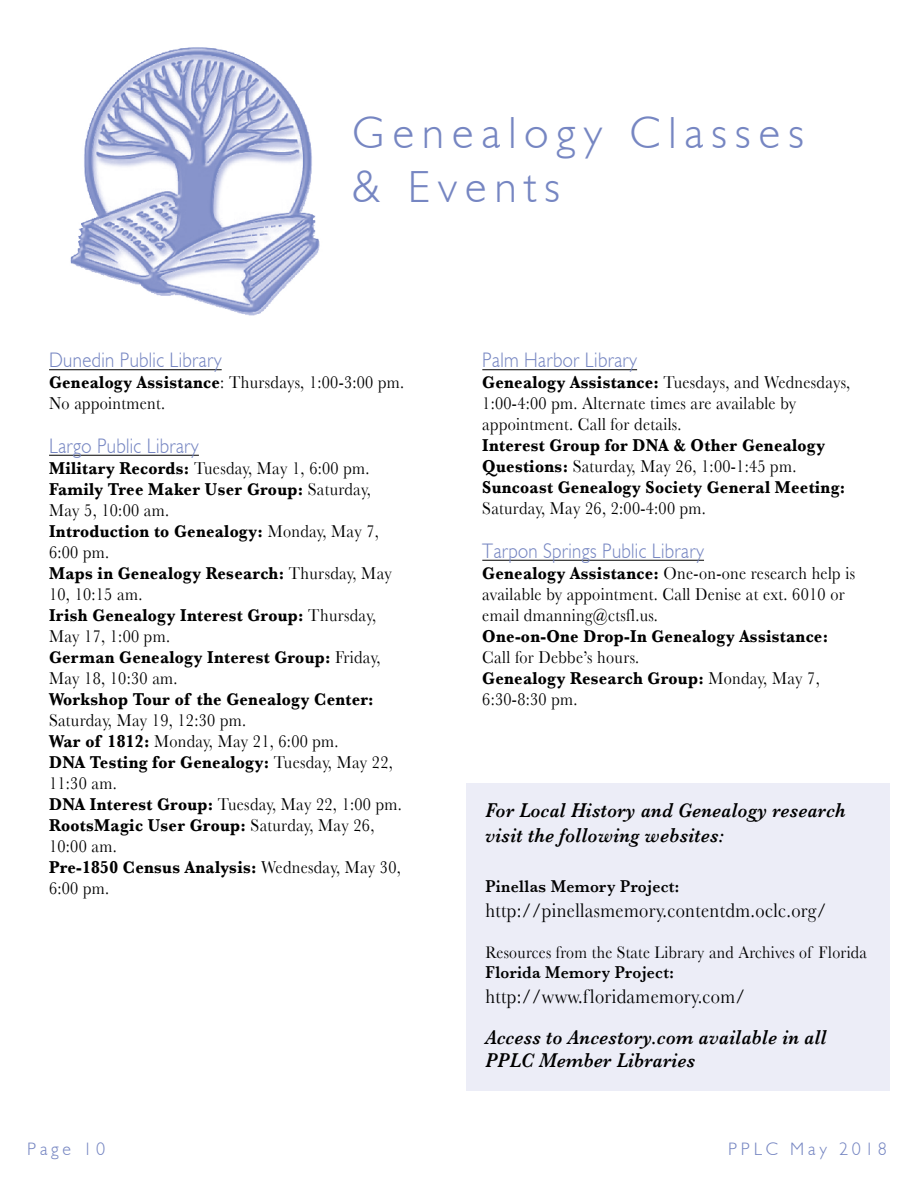
<style>
.page{position:relative;width:918px;height:1188px;background:#fff}
.page>*{position:absolute;margin:0;border:0;box-sizing:border-box;transform-origin:0 0}
.t1{font:300 45px/54px "Humanist 521 BT";letter-spacing:.18em;color:#7686c2}
.t2{font:300 21px "Humanist 521 BT";letter-spacing:.02em;color:#7686c2;scale:.9 1}
.t3{font:italic 600 20.4px/24.9px "Baskerville";letter-spacing:.02em;color:#000;scale:.9 1}
.t4{font:20.4px "Baskerville";letter-spacing:.02em;color:#000;scale:.9 1}
.t5{font:18px/21px "Baskerville";letter-spacing:.02em;color:#000;scale:.9 1}
.t6{font:700 18px/21px "Baskerville";letter-spacing:.02em;color:#000;scale:.9 1}
.t7{font:300 18px "Humanist 521 BT";letter-spacing:.21em;color:#7686c2}
.t8{font:17.55px "Baskerville";letter-spacing:.02em;color:#000;scale:.9 1}
.t9{font:600 17.55px "Baskerville";letter-spacing:.02em;color:#000;scale:.9 1}
.s1{font-weight:700}
.s2{font-weight:400}
</style>
<div class="page">
<img style="left:70px;top:47px;width:250px;height:269px">
<div style="left:466px;top:783px;width:424px;height:308px;background:#ecedf7"></div>
<hr style="left:49px;top:369px;width:173px;height:1px;background:#000">
<hr style="left:49px;top:455px;width:150px;height:1px;background:#000">
<hr style="left:482px;top:369px;width:155px;height:1px;background:#000">
<hr style="left:482px;top:560px;width:222px;height:1px;background:#000">
<h1 class="t1" style="left:352px;top:105px;width:453px">Genealogy Classes &amp; Events</h1>
<p class="t2" style="left:49px;top:347px;width:193px">Dunedin Public Library</p>
<p class="t5" style="left:49px;top:372px;width:396px"><span class="s1">Genealogy Assistance</span>: Thursdays, 1:00-3:00 pm.<br>No appointment.</p>
<p class="t2" style="left:49px;top:433px;width:168px">Largo Public Library</p>
<p class="t6" style="left:49px;top:457px;width:382px">Military Records: <span class="s2">Tuesday, May 1, 6:00 pm.<br></span>Family Tree Maker User Group: <span class="s2">Saturday,<br>May 5, 10:00 am.<br></span>Introduction to Genealogy: <span class="s2">Monday, May 7,<br>6:00 pm.<br></span>Maps in Genealogy Research: <span class="s2">Thursday, May<br>10, 10:15 am.<br></span>Irish Genealogy Interest Group: <span class="s2">Thursday,<br>May 17, 1:00 pm.<br></span>German Genealogy Interest Group: <span class="s2">Friday,<br>May 18, 10:30 am.</span></p>
<p class="t6" style="left:49px;top:689px;width:362px">Workshop Tour of the Genealogy Center:</p>
<p class="t5" style="left:49px;top:709px;width:394px">Saturday, May 19, 12:30 pm.<br><span class="s1">War of 1812:</span> Monday, May 21, 6:00 pm.<br><span class="s1">DNA Testing for Genealogy:</span> Tuesday, May 22,<br>11:30 am.<br><span class="s1">DNA Interest Group:</span> Tuesday, May 22, 1:00 pm.<br><span class="s1">RootsMagic User Group:</span> Saturday, May 26,<br>10:00 am.<br><span class="s1">Pre-1850 Census Analysis:</span> Wednesday, May 30,<br>6:00 pm.</p>
<p class="t2" style="left:482px;top:347px;width:173px">Palm Harbor Library</p>
<p class="t5" style="left:482px;top:372px;width:410px"><span class="s1">Genealogy Assistance:</span> Tuesdays, and Wednesdays,<br>1:00-4:00 pm. Alternate times are available by appointment. Call for details.</p>
<p class="t6" style="left:482px;top:435px;width:405px">Interest Group for DNA &amp; Other Genealogy<br>Questions: <span class="s2">Saturday, May 26, 1:00-1:45 pm.<br></span>Suncoast Genealogy Society General Meeting:</p>
<p class="t5" style="left:482px;top:498px;width:250px">Saturday, May 26, 2:00-4:00 pm.</p>
<p class="t2" style="left:482px;top:538px;width:248px">Tarpon Springs Public Library</p>
<p class="t5" style="left:482px;top:562px;width:416px"><span class="s1">Genealogy Assistance:</span> One-on-one research help is available by appointment. Call Denise at ext. 6010 or email dmanning@ctsfl.us.</p>
<p class="t6" style="left:482px;top:625px;width:386px">One-on-One Drop-In Genealogy Assistance:</p>
<p class="t5" style="left:482px;top:646px;width:376px">Call for Debbe’s hours.<br><span class="s1">Genealogy Research Group:</span> Monday, May 7,<br>6:30-8:30 pm.</p>
<p class="t3" style="left:485px;top:798px;width:402px">For Local History and Genealogy research visit the following websites:</p>
<p class="t9" style="left:485px;top:876px;width:217px">Pinellas Memory Project:</p>
<p class="t4" style="left:485px;top:898px;width:381px">http://pinellasmemory.contentdm.oclc.org/</p>
<p class="t8" style="left:485px;top:942px;width:425px">Resources from the State Library and Archives of Florida</p>
<p class="t9" style="left:485px;top:962px;width:211px">Florida Memory Project:</p>
<p class="t4" style="left:485px;top:984px;width:290px">http://www.floridamemory.com/</p>
<p class="t3" style="left:485px;top:1026px;width:381px;line-height:23.4px">Access to Ancestory.com available in all<br>PPLC Member Libraries</p>
<p class="t7" style="left:27px;top:1138px;width:79px">Page 10</p>
<p class="t7" style="left:728px;top:1138px;width:160px">PPLC May 2018</p>
</div>
